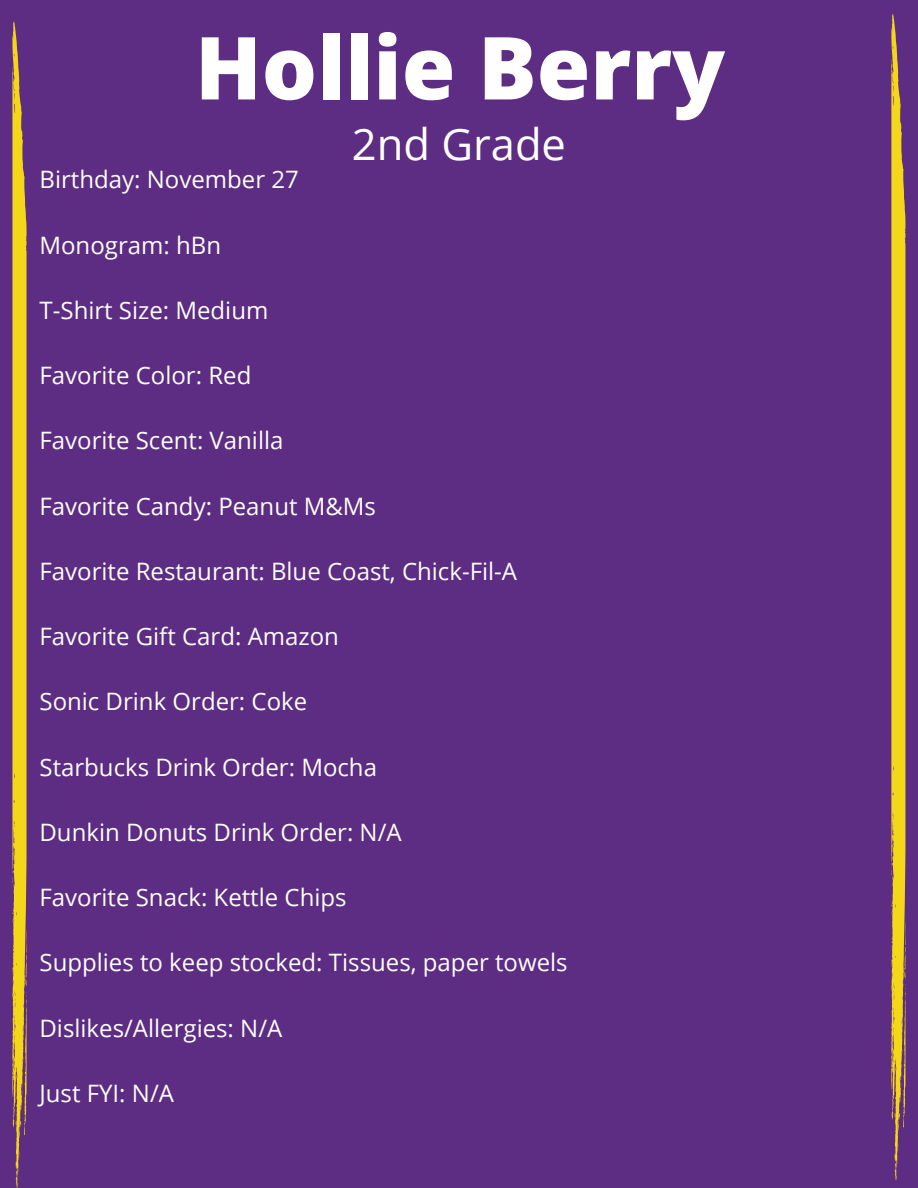
<style>
.page{position:relative;width:918px;height:1188px;background:#5d2c83}
.page>*{position:absolute;margin:0;border:0;box-sizing:border-box;transform-origin:0 0}
.t1{font:800 87px "Open Sans";color:#fff}
.t2{font:43.5px "Open Sans";color:#fff}
.t3{font:24px "Open Sans";color:#fff}
</style>
<div class="page">
<svg style="left:12px;top:21px;width:15px;height:1167px;background:#d2b12f"></svg>
<svg style="left:891px;top:14px;width:15px;height:1166px;background:#d2b12f"></svg>
<p class="t1" style="left:195px;top:7px;width:532px">Hollie Berry</p>
<h1 class="t2" style="left:352px;top:113px;width:216px">2nd Grade</h1>
<h2 class="t3" style="left:40px;top:163px;width:261px">Birthday: November 27</h2>
<p class="t3" style="left:40px;top:228px;width:183px">Monogram: hBn</p>
<p class="t3" style="left:40px;top:293px;width:230px">T-Shirt Size: Medium</p>
<p class="t3" style="left:40px;top:359px;width:213px">Favorite Color: Red</p>
<p class="t3" style="left:40px;top:424px;width:246px">Favorite Scent: Vanilla</p>
<p class="t3" style="left:40px;top:489px;width:338px">Favorite Candy: Peanut M&amp;Ms</p>
<p class="t3" style="left:40px;top:554px;width:479px">Favorite Restaurant: Blue Coast, Chick-Fil-A</p>
<p class="t3" style="left:40px;top:620px;width:301px">Favorite Gift Card: Amazon</p>
<p class="t3" style="left:40px;top:685px;width:269px">Sonic Drink Order: Coke</p>
<p class="t3" style="left:40px;top:750px;width:339px">Starbucks Drink Order: Mocha</p>
<p class="t3" style="left:40px;top:815px;width:364px">Dunkin Donuts Drink Order: N/A</p>
<p class="t3" style="left:40px;top:881px;width:309px">Favorite Snack: Kettle Chips</p>
<p class="t3" style="left:40px;top:946px;width:530px">Supplies to keep stocked: Tissues, paper towels</p>
<p class="t3" style="left:40px;top:1011px;width:244px">Dislikes/Allergies: N/A</p>
<p class="t3" style="left:40px;top:1076px;width:136px">Just FYI: N/A</p>
</div>
